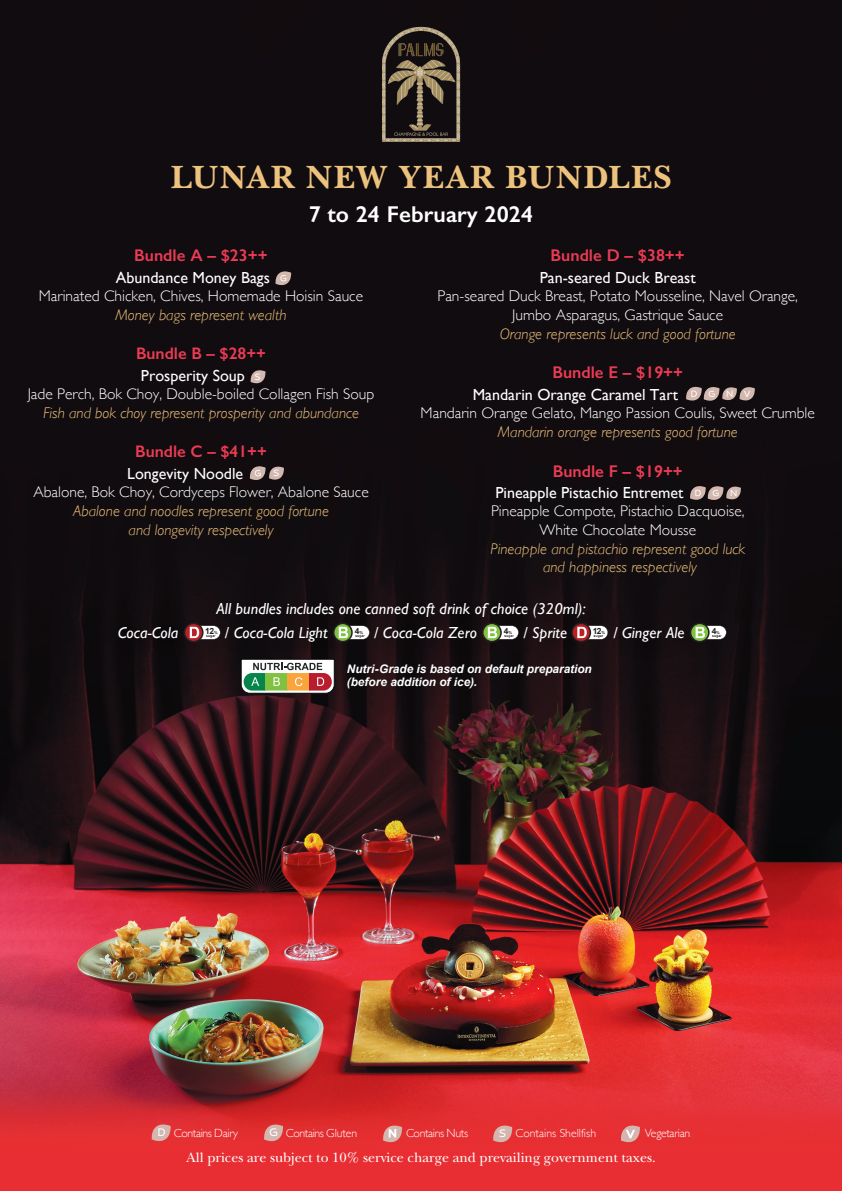
<style>
.page{position:relative;width:842px;height:1191px;background:#fff}
.page>*{position:absolute;margin:0;border:0;box-sizing:border-box;transform-origin:0 0}
.t1{font:700 33px "New Baskerville IT Cby BT";letter-spacing:.02em;color:#edc27d}
.t2{font:600 23px "Gill Sans";letter-spacing:.005em;color:#fff}
.t3{font:600 17px "Gill Sans";color:#eb3b54}
.t4{font:600 16.8px "Gill Sans";color:#eb3b54}
.t5{font:16px "Gill Sans";color:#fff}
.t6{font:italic 16px "Gill Sans";letter-spacing:.005em;color:#fff}
.t7{font:300 15.5px/18.6px "Gill Sans";color:#fff;text-align:center}
.t8{font:italic 300 15.5px/18.6px "Gill Sans";color:#eec17c;text-align:center}
.t9{font:14px "New Baskerville";color:#fff}
.t10{font:italic 700 11.8px/13.1px "Arial";color:#fff}
.t11{font:300 11.8px "Gill Sans";letter-spacing:-.025em;color:#fff}
.t12{font:300 11.8px "Gill Sans";color:#fff}
.t13{font:9.3px "Canaro";color:#fff}
.t14{font:8.9px "Canaro";color:#fff}
.t15{font:700 8.5px "Arial";color:#231f20}
.s1{font-size:4.1px}
.s2{font-family:"Canaro";font-weight:400;font-size:11.1px}
.s3{font-family:"Canaro";font-size:11.1px}
</style>
<div class="page">
<img style="left:0;top:0;width:842px;height:1191px">
<img style="left:357px;top:21px;width:128px;height:127px">
<svg style="left:383px;top:1125px;width:19px;height:17px"></svg>
<svg style="left:493px;top:1125px;width:19px;height:17px"></svg>
<svg style="left:620px;top:1125px;width:20px;height:17px"></svg>
<svg style="left:264px;top:1124px;width:19px;height:17px"></svg>
<svg style="left:151px;top:1124px;width:20px;height:17px"></svg>
<svg style="left:250px;top:370px;width:16px;height:13px"></svg>
<svg style="left:249px;top:466px;width:35px;height:14px"></svg>
<svg style="left:275px;top:271px;width:16px;height:14px"></svg>
<svg style="left:690px;top:486px;width:51px;height:14px"></svg>
<svg style="left:686px;top:386px;width:69px;height:15px"></svg>
<svg style="left:240px;top:692px;width:95px;height:2px"></svg>
<img style="left:75px;top:591px;width:670px;height:101px">
<svg style="left:184px;top:622px;width:36px;height:20px"></svg>
<svg style="left:571px;top:622px;width:37px;height:20px"></svg>
<svg style="left:690px;top:622px;width:36px;height:20px"></svg>
<svg style="left:482px;top:622px;width:37px;height:20px"></svg>
<svg style="left:333px;top:622px;width:37px;height:20px"></svg>
<h1 class="t1" style="left:171px;top:156px;width:502px">LUNAR NEW YEAR BUNDLES</h1>
<h2 class="t2" style="left:309px;top:200px;width:226px">7 to 24 February 2024</h2>
<p class="t3" style="left:134px;top:245px;width:135px">Bundle A – $23++</p>
<p class="t5" style="left:116px;top:268px;width:156px">Abundance Money Bags</p>
<p class="t7" style="left:39px;top:286px;width:326px">Marinated Chicken, Chives, Homemade Hoisin Sauce</p>
<p class="t8" style="left:115px;top:306px;width:172px">Money bags represent wealth</p>
<p class="t4" style="left:136px;top:343px;width:132px">Bundle B – $28++</p>
<p class="t5" style="left:141px;top:366px;width:105px">Prosperity Soup</p>
<p class="t7" style="left:28px;top:384px;width:348px">Jade Perch, Bok Choy, Double-boiled Collagen Fish Soup</p>
<p class="t8" style="left:43px;top:403px;width:317px">Fish and bok choy represent prosperity and abundance</p>
<p class="t4" style="left:135px;top:441px;width:133px">Bundle C – $41++</p>
<p class="t5" style="left:127px;top:464px;width:117px">Longevity Noodle</p>
<p class="t7" style="left:33px;top:482px;width:337px">Abalone, Bok Choy, Cordyceps Flower, Abalone Sauce</p>
<p class="t8" style="left:73px;top:501px;width:257px">Abalone and noodles represent good fortune and longevity respectively</p>
<p class="t13" style="left:255px;top:371px;width:8px">S</p>
<p class="t13" style="left:273px;top:467px;width:8px">S</p>
<p class="t3" style="left:551px;top:245px;width:136px">Bundle D – $38++</p>
<p class="t5" style="left:540px;top:268px;width:157px">Pan-seared Duck Breast</p>
<p class="t7" style="left:437px;top:286px;width:362px">Pan-seared Duck Breast, Potato Mousseline, Navel Orange,<br>Jumbo Asparagus, Gastrique Sauce</p>
<p class="t8" style="left:500px;top:324px;width:237px">Orange represents luck and good fortune</p>
<p class="t3" style="left:552px;top:362px;width:132px">Bundle E – $19++</p>
<p class="t5" style="left:473px;top:385px;width:207px">Mandarin Orange Caramel Tart</p>
<p class="t7" style="left:421px;top:403px;width:396px">Mandarin Orange Gelato, Mango Passion Coulis, Sweet Crumble</p>
<p class="t8" style="left:498px;top:422px;width:241px">Mandarin orange represents good fortune</p>
<p class="t3" style="left:553px;top:460px;width:132px">Bundle F – $19++</p>
<p class="t5" style="left:495px;top:483px;width:190px">Pineapple Pistachio Entremet</p>
<p class="t7" style="left:491px;top:501px;width:255px">Pineapple Compote, Pistachio Dacquoise,<br>White Chocolate Mousse</p>
<p class="t8" style="left:490px;top:539px;width:256px">Pineapple and pistachio represent good luck and happiness respectively</p>
<p class="t14" style="left:744px;top:388px;width:8px">V</p>
<p class="t6" style="left:217px;top:599px;width:371px">All bundles includes one canned soft drink of choice (320ml):</p>
<p class="t6" style="left:118px;top:623px;width:62px">Coca-Cola</p>
<p class="t6" style="left:225px;top:623px;width:105px">/ Coca-Cola Light</p>
<p class="t6" style="left:374px;top:623px;width:105px">/ Coca-Cola Zero</p>
<p class="t6" style="left:523px;top:623px;width:46px">/ Sprite</p>
<p class="t6" style="left:613px;top:623px;width:73px">/ Ginger Ale</p>
<p class="t15" style="left:205px;top:625px;width:14px">12<span class="s1">%</span></p>
<p class="t15" style="left:355px;top:625px;width:10px">4<span class="s1">%</span></p>
<p class="t15" style="left:504px;top:625px;width:10px">4<span class="s1">%</span></p>
<p class="t15" style="left:593px;top:625px;width:14px">12<span class="s1">%</span></p>
<p class="t15" style="left:712px;top:625px;width:10px">4<span class="s1">%</span></p>
<p class="t10" style="left:347px;top:663px;width:247px">Nutri-Grade is based on default preparation (before addition of ice).</p>
<p class="t11" style="left:157px;top:1123px;width:82px"><span class="s2">D</span> Contains Dairy</p>
<p class="t11" style="left:269px;top:1123px;width:90px"><span class="s2">G</span> Contains Gluten</p>
<p class="t11" style="left:388px;top:1123px;width:82px"><span class="s3">N</span> Contains Nuts</p>
<p class="t12" style="left:499px;top:1123px;width:99px"><span class="s2">S</span> Contains Shellfish</p>
<p class="t11" style="left:626px;top:1123px;width:66px"><sub>V</sub> Vegetarian</p>
<p class="t9" style="left:187px;top:1149px;width:471px">All prices are subject to 10% service charge and prevailing government taxes.</p>
</div>
